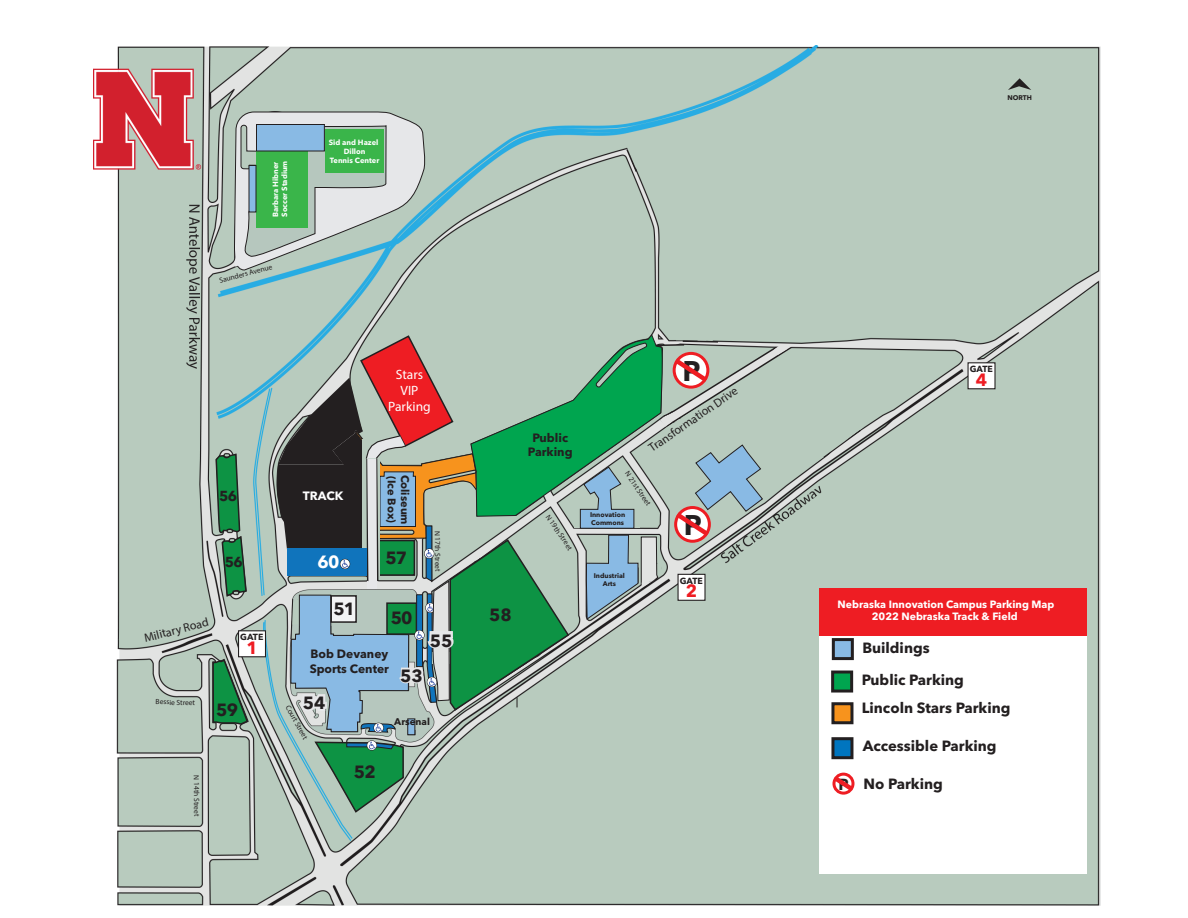
<style>
.page{position:relative;width:1188px;height:918px;background:#fff}
.page>*{position:absolute;margin:0;border:0;box-sizing:border-box;transform-origin:0 0}
.t1{font:700 28.2px "Avenir Next LT Pro";color:#231f20}
.t2{font:700 17.7px "Avenir Next LT Pro";color:#ee1d23}
.t3{font:700 17.55px "Avenir Next LT Pro";letter-spacing:-.05em;color:#231f20}
.t4{font:700 17.55px "Avenir Next LT Pro";color:#fff}
.t5{font:700 14.7px/28.3px "Avenir Next LT Pro";color:#231f20}
.t6{font:700 14.4px "Avenir Next LT Pro";color:#231f20}
.t7{font:13.5px/16.2px "Myriad Pro";color:#fff;text-align:center}
.t8{font:700 12px/14.4px "Avenir Next LT Pro";color:#231f20}
.t9{font:12px "Myriad Pro";color:#231f20}
.t10{font:700 12px "Avenir Next LT Pro";color:#fff}
.t11{font:700 11.1px "Avenir Next LT Pro";color:#231f20}
.t12{font:700 10.5px/12.6px "Avenir Next LT Pro";color:#fff;text-align:center}
.t13{font:700 9.75px "Avenir Next LT Pro";color:#231f20}
.t14{font:700 8.85px "Avenir Next LT Pro";color:#231f20}
.t15{font:7.5px "Myriad Pro";color:#231f20}
.t16{font:700 7.5px/9px "Avenir Next LT Pro";color:#fff}
.t17{font:700 6.75px/8.1px "Avenir Next LT Pro";color:#231f20;text-align:center}
.s1{font-size:15.9px}
</style>
<div class="page">
<img style="left:93px;top:45px;width:1007px;height:861px">
<div style="left:356px;top:289px;width:733px;height:610px;background:#b8cbbe"></div>
<svg style="left:313px;top:741px;width:92px;height:73px;background:#529f75"></svg>
<div style="left:819px;top:634px;width:267px;height:240px;background:#fff"></div>
<div style="left:819px;top:588px;width:267px;height:47px;background:#ee1d23"></div>
<div style="left:831px;top:737px;width:22px;height:22px;background:#0075bf;border:3px solid #231f20"></div>
<svg style="left:832px;top:772px;width:23px;height:23px"></svg>
<svg style="left:407px;top:733px;width:8px;height:2px"></svg>
<div style="left:968px;top:362px;width:28px;height:27px;background:#fff;border:1px solid #231f20"></div>
<svg style="left:1008px;top:78px;width:23px;height:12px"></svg>
<div style="left:119px;top:620px;width:79px;height:20px;background:#b8cbbe"></div>
<svg style="left:212px;top:111px;width:651px;height:622px;background:#9eb8aa"></svg>
<p class="t16" style="left:271px;top:217px;width:58px;rotate:-90deg">Barbara Hibner<br>Soccer Stadium</p>
<p class="t15" style="left:218px;top:276px;width:56px;rotate:-15deg">Saunders Avenue</p>
<p class="t16" style="left:329px;top:138px;width:52px;text-align:center">Sid and Hazel<br>Dillon<br>Tennis Center</p>
<h3 class="t7" style="left:388px;top:366px;width:44px">Stars<br>VIP<br>Parking</h3>
<h3 class="t6" style="left:219px;top:487px;width:19px">56</h3>
<h3 class="t6" style="left:225px;top:553px;width:19px">56</h3>
<h3 class="t9" style="left:143px;top:631px;width:68px;rotate:-14deg">Military Road</h3>
<p class="t14" style="left:240px;top:631px;width:25px">GATE</p>
<h2 class="t2" style="left:246px;top:637px;width:13px">1</h2>
<p class="t15" style="left:156px;top:697px;width:41px;rotate:1deg">Bessie Street</p>
<h3 class="t3" style="left:216px;top:700px;width:23px">59</h3>
<p class="t15" style="left:201px;top:775px;width:42px;rotate:89deg">N 14th Street</p>
<h3 class="t10" style="left:303px;top:488px;width:42px">TRACK</h3>
<h3 class="t4" style="left:318px;top:551px;width:23px">60</h3>
<h3 class="t11" style="left:399px;top:476px;width:48px;rotate:90deg">(Ice Box)</h3>
<h3 class="t11" style="left:412px;top:475px;width:52px;rotate:90deg">Coliseum</h3>
<h3 class="t3" style="left:385px;top:547px;width:23px">57</h3>
<p class="t15" style="left:442px;top:530px;width:42px;rotate:89deg">N 17th Street</p>
<h3 class="t3" style="left:333px;top:598px;width:23px">51</h3>
<h3 class="t3" style="left:391px;top:608px;width:23px">50</h3>
<h3 class="t8" style="left:310px;top:647px;width:81px">Bob Devaney<br>Sports Center</h3>
<h3 class="t3" style="left:400px;top:665px;width:24px">53</h3>
<h3 class="t3" style="left:430px;top:629px;width:24px">55</h3>
<h3 class="t3" style="left:303px;top:692px;width:24px">54</h3>
<p class="t15" style="left:292px;top:703px;width:39px;rotate:61deg">Court Street</p>
<h3 class="t3" style="left:354px;top:761px;width:23px">52</h3>
<h3 class="t13" style="left:394px;top:716px;width:37px">Arsenal</h3>
<h3 class="t8" style="left:528px;top:430px;width:46px;text-align:center">Public<br>Parking</h3>
<p class="t15" style="left:552px;top:513px;width:42px;rotate:56deg">N 19th Street</p>
<h3 class="t3" style="left:489px;top:604px;width:24px">58</h3>
<h1 class="t1" style="left:682px;top:354px;width:20px">P</h1>
<h3 class="t9" style="left:646px;top:443px;width:107px;rotate:-35deg">Transformation Drive</h3>
<p class="t15" style="left:631px;top:469px;width:41px;rotate:56deg">N 21st Street</p>
<p class="t17" style="left:590px;top:511px;width:37px;text-align:left">Innovation<br>Commons</p>
<p class="t17" style="left:594px;top:571px;width:33px">Industrial<br>Arts</p>
<h1 class="t1" style="left:684px;top:508px;width:20px">P</h1>
<p class="t14" style="left:680px;top:575px;width:25px">GATE</p>
<h2 class="t2" style="left:686px;top:580px;width:13px">2</h2>
<p class="t17" style="left:1007px;top:93px;width:26px">NORTH</p>
<p class="t14" style="left:970px;top:363px;width:25px">GATE</p>
<h2 class="t2" style="left:976px;top:369px;width:13px">4</h2>
<h3 class="t12" style="left:838px;top:598px;width:218px">Nebraska Innovation Campus Parking Map<br>2022 Nebraska Track &amp; Field</h3>
<h3 class="t5" style="left:862px;top:634px;width:69px">Buildings</h3>
<h3 class="t5" style="left:862px;top:665px;width:150px">Public Parking<br>Lincoln Stars Parking</h3>
<h3 class="t5" style="left:863px;top:731px;width:135px">Accessible Parking</h3>
<h3 class="t5" style="left:839px;top:770px;width:106px"><span class="s1">P</span> No Parking</h3>
</div>
